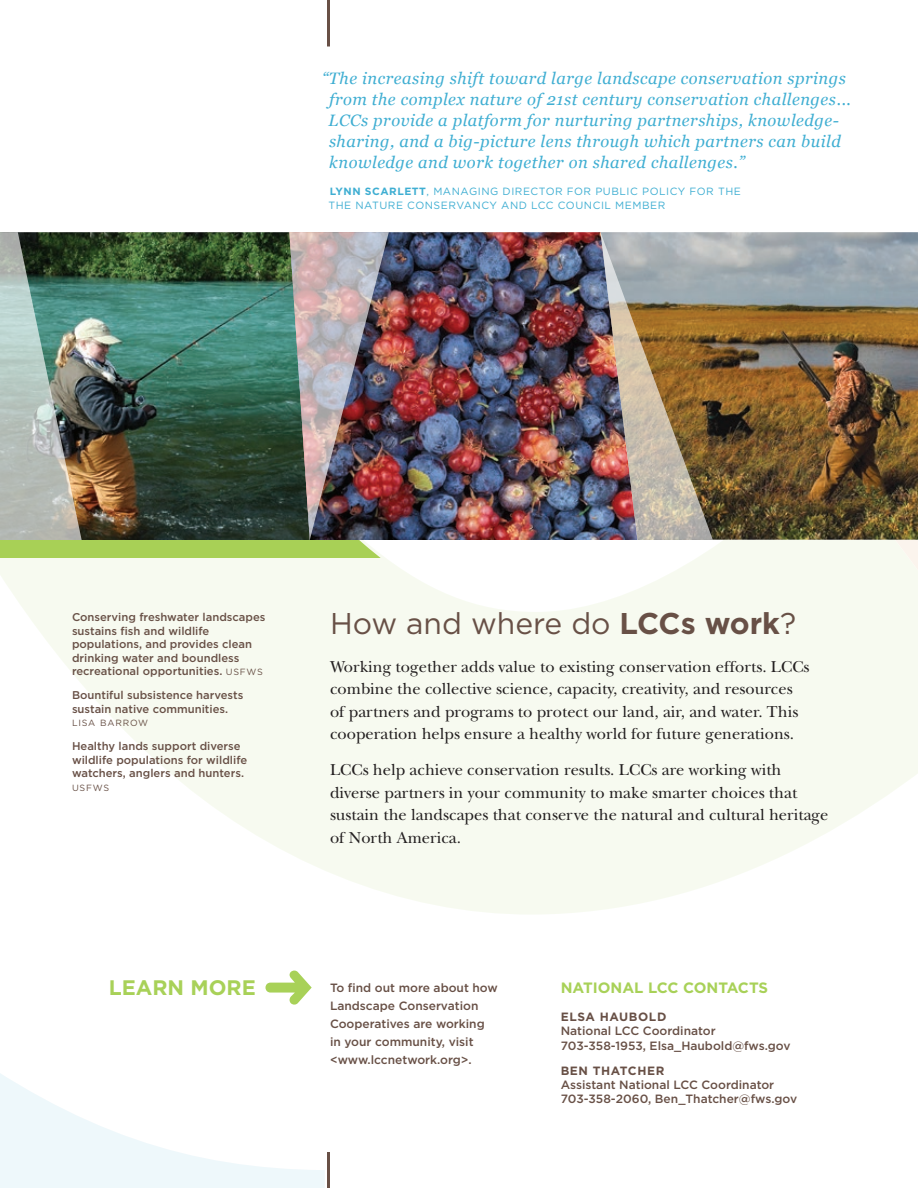
<style>
.page{position:relative;width:918px;height:1188px;background:#fff}
.page>*{position:absolute;margin:0;border:0;box-sizing:border-box;transform-origin:0 0}
.Head_A{font:30px "Gotham";color:#685046}
.Head_B{font:700 21px "Gotham";color:#a8d158}
.quote{font:italic 16.5px/21px "Georgia";letter-spacing:.03em;color:#3faed2}
.body_first{font:16.5px/22.5px "New Baskerville";color:#231f20}
.body_next{font:16.5px/22.5px "New Baskerville";color:#231f20}
.Head_B-2{font:700 15px "Gotham";color:#a8d158}
.t1{font:500 12px/18px "Gotham";color:#685046}
.t2{font:500 11.25px/13.5px "Gotham";color:#685046}
.quote_bio{font:10.5px/13.5px "Gotham";letter-spacing:.05em;color:#3faed2}
.t3{font:9px "Gotham Book SC800";letter-spacing:.085em;color:#685046}
.s1{font-weight:700}
.s2{font-family:"Gotham Book SC800";font-weight:400;font-size:9px}
</style>
<div class="page">
<svg style="left:0;top:970px;width:325px;height:218px"></svg>
<svg style="left:0;top:540px;width:918px;height:374px;fill:#f7faf0"></svg>
<div style="left:824px;top:540px;width:94px;height:156px;background:#f7faf0"></div>
<hr style="left:327px;top:0;width:3px;height:46px;background:#685046">
<hr style="left:327px;top:1152px;width:3px;height:36px;background:#685046">
<svg style="left:265px;top:971px;width:47px;height:34px"></svg>
<img style="left:713px;top:232px;width:205px;height:308px">
<img style="left:0;top:232px;width:713px;height:326px">
<p class="quote" style="left:329px;top:68px;width:524px;text-indent:-6px">“The increasing shift toward large landscape conservation springs from the complex nature of 21st century conservation challenges...<br>LCCs provide a platform for nurturing partnerships, knowledge&shy;sharing, and a big-picture lens through which partners can build knowledge and work together on shared challenges.”</p>
<p class="quote_bio" style="left:328px;top:185px;width:414px"><span class="s1">LYNN SCARLETT</span>, MANAGING DIRECTOR FOR PUBLIC POLICY FOR THE<br>THE NATURE CONSERVANCY AND LCC COUNCIL MEMBER</p>
<p class="t2" style="left:72px;top:610px;width:195px">Conserving freshwater landscapes sustains fish and wildlife populations, and provides clean drinking water and boundless recreational opportunities. <span class="s2">USFWS</span></p>
<p class="t2" style="left:72px;top:688px;width:173px">Bountiful subsistence harvests sustain native communities.</p>
<p class="t3" style="left:72px;top:718px;width:78px">LISA BARROW</p>
<p class="t2" style="left:72px;top:739px;width:177px">Healthy lands support diverse wildlife populations for wildlife watchers, anglers and hunters.</p>
<p class="t3" style="left:72px;top:783px;width:39px">USFWS</p>
<p class="Head_A" style="left:330px;top:607px;width:468px">How and where do <span class="s1">LCCs work</span>?</p>
<p class="body_first" style="left:330px;top:655px;width:481px">Working together adds value to existing conservation efforts. LCCs combine the collective science, capacity, creativity, and resources of partners and programs to protect our land, air, and water. This cooperation helps ensure a healthy world for future generations.</p>
<p class="body_next" style="left:330px;top:758px;width:500px">LCCs help achieve conservation results. LCCs are working with diverse partners in your community to make smarter choices that sustain the landscapes that conserve the natural and cultural heritage of North America.</p>
<p class="Head_B" style="left:109px;top:975px;width:149px">LEARN MORE</p>
<p class="t1" style="left:330px;top:978px;width:169px">To find out more about how<br>Landscape Conservation<br>Cooperatives are working in your community, visit &lt;www.lccnetwork.org&gt;.</p>
<p class="Head_B-2" style="left:561px;top:979px;width:209px">NATIONAL LCC CONTACTS</p>
<p class="t1" style="left:561px;top:1009px;width:231px;line-height:14.4px"><span class="s1">ELSA HAUBOLD<br></span>National LCC Coordinator<br>703-358-1953, Elsa_Haubold@fws.gov</p>
<p class="t1" style="left:561px;top:1063px;width:238px;line-height:14.4px"><span class="s1">BEN THATCHER<br></span>Assistant National LCC Coordinator<br>703-358-2060, Ben_Thatcher@fws.gov</p>
</div>
